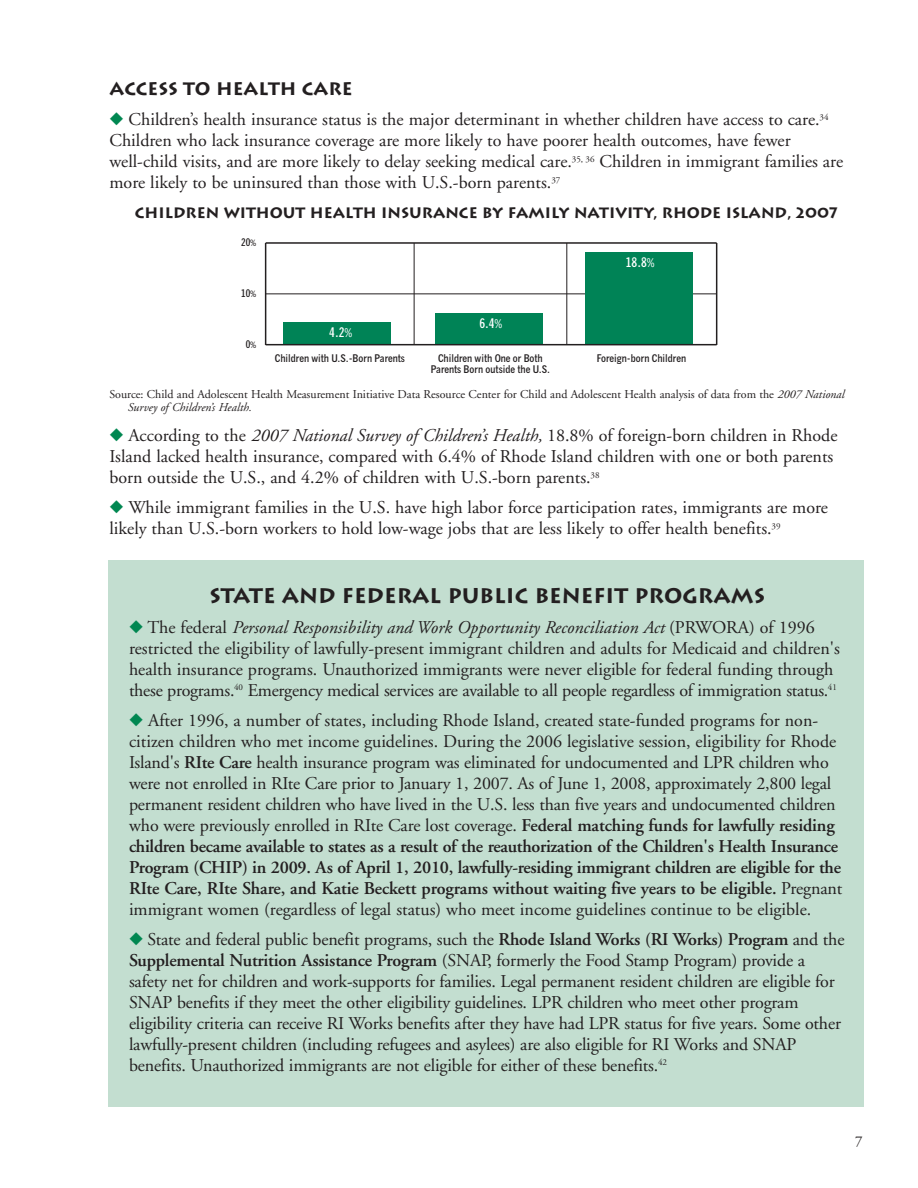
<style>
.page{position:relative;width:918px;height:1188px;background:#fff}
.page>*{position:absolute;margin:0;border:0;box-sizing:border-box;transform-origin:0 0}
.t1{font:700 21px "Lithos";color:#231f20}
.t2{font:18px/21px "Adobe Garamond";color:#231f20}
.t3{font:700 18px "Lithos";color:#231f20}
.t4{font:700 15px "Lithos";color:#231f20}
.t5{font:15px "Adobe Garamond";color:#231f20}
.t6{font:700 condensed 13.2px "News Gothic";color:#fff}
.t7{font:12px/13.5px "Adobe Garamond";color:#231f20}
.t8{font:700 condensed 10.5px/10.5px "News Gothic";color:#231f20;text-align:center}
.s1{color:#008751}
.s2{font-family:"News Got DCD";font-weight:400;font-stretch:normal}
.s3{font-weight:400;font-stretch:normal;font-size:11.25px}
.s4{font-style:italic}
.s5{font-weight:600}
</style>
<div class="page">
<div style="left:108px;top:561px;width:756px;height:546px;background:#c3ded0"></div>
<hr style="left:414px;top:243px;width:1px;height:102px;background:#231f20">
<hr style="left:567px;top:243px;width:1px;height:102px;background:#231f20">
<hr style="left:716px;top:243px;width:1px;height:102px;background:#231f20">
<hr style="left:266px;top:242px;width:451px;height:2px;background:#231f20">
<hr style="left:265px;top:243px;width:1px;height:102px;background:#231f20">
<hr style="left:266px;top:294px;width:451px;height:1px;background:#231f20">
<div style="left:283px;top:322px;width:108px;height:23px;background:#008356"></div>
<div style="left:435px;top:313px;width:107px;height:32px;background:#008356"></div>
<div style="left:585px;top:253px;width:108px;height:92px;background:#008356"></div>
<hr style="left:266px;top:344px;width:451px;height:1px;background:#231f20">
<p class="t3" style="left:110px;top:79px;width:245px">ACCESS TO HEALTH CARE</p>
<p class="t2" style="left:109px;top:111px;width:735px"><span class="s1">◆</span> Children’s health insurance status is the major determinant in whether children have access to care.<sup>34<br></sup>Children who lack insurance coverage are more likely to have poorer health outcomes, have fewer well-child visits, and are more likely to delay seeking medical care.<sup>35,</sup> <sup>36</sup> Children in immigrant families are more likely to be uninsured than those with U.S.-born parents.<sup>37</sup></p>
<p class="t4" style="left:135px;top:204px;width:704px">CHILDREN WITHOUT HEALTH INSURANCE BY FAMILY NATIVITY, RHODE ISLAND, 2007</p>
<p class="t8" style="left:241px;top:238px;width:17px">20<span class="s2">%</span></p>
<p class="t8" style="left:241px;top:288px;width:17px">10<span class="s2">%</span></p>
<p class="t8" style="left:246px;top:339px;width:12px">0<span class="s2">%</span></p>
<p class="t6" style="left:329px;top:327px;width:25px">4.2<span class="s3">%</span></p>
<p class="t6" style="left:479px;top:318px;width:25px">6.4<span class="s3">%</span></p>
<p class="t8" style="left:275px;top:354px;width:132px">Children with U.S.-Born Parents</p>
<p class="t8" style="left:431px;top:354px;width:121px">Children with One or Both<br>Parents Born outside the U.S.</p>
<p class="t6" style="left:626px;top:258px;width:30px">18.8<span class="s3">%</span></p>
<p class="t8" style="left:597px;top:354px;width:91px">Foreign-born Children</p>
<p class="t7" style="left:127px;top:388px;width:718px;text-indent:-18px">Source: Child and Adolescent Health Measurement Initiative Data Resource Center for Child and Adolescent Health analysis of data from the <span class="s4">2007 National<br>Survey of Children’s Health.</span></p>
<p class="t2" style="left:110px;top:427px;width:730px"><span class="s1">◆</span> According to the <span class="s4">2007 National Survey of Children’s Health,</span> 18.8% of foreign-born children in Rhode<br>Island lacked health insurance, compared with 6.4% of Rhode Island children with one or both parents born outside the U.S., and 4.2% of children with U.S.-born parents.<sup>38</sup></p>
<p class="t2" style="left:110px;top:499px;width:720px"><span class="s1">◆</span> While immigrant families in the U.S. have high labor force participation rates, immigrants are more likely than U.S.-born workers to hold low-wage jobs that are less likely to offer health benefits.<sup>39</sup></p>
<p class="t1" style="left:209px;top:583px;width:557px">STATE AND FEDERAL PUBLIC BENEFIT PROGRAMS</p>
<p class="t2" style="left:129px;top:618px;width:712px"><span class="s1">◆</span> The federal <span class="s4">Personal Responsibility and Work Opportunity Reconciliation Act</span> (PRWORA) of 1996 restricted the eligibility of lawfully-present immigrant children and adults for Medicaid and children's health insurance programs. Unauthorized immigrants were never eligible for federal funding through these programs.<sup>40</sup> Emergency medical services are available to all people regardless of immigration status.<sup>41</sup></p>
<p class="t2" style="left:129px;top:711px;width:715px"><span class="s1">◆</span> After 1996, a number of states, including Rhode Island, created state-funded programs for non&shy;citizen children who met income guidelines. During the 2006 legislative session, eligibility for Rhode Island's <span class="s5">RIte Care</span> health insurance program was eliminated for undocumented and LPR children who were not enrolled in RIte Care prior to January 1, 2007. As of June 1, 2008, approximately 2,800 legal permanent resident children who have lived in the U.S. less than five years and undocumented children who were previously enrolled in RIte Care lost coverage. <span class="s5">Federal matching funds for lawfully residing children became available to states as a result of the reauthorization of the Children's Health Insurance Program (CHIP) in 2009. As of April 1, 2010, lawfully-residing immigrant children are eligible for the RIte Care, RIte Share, and Katie Beckett programs without waiting five years to be eligible.</span> Pregnant immigrant women (regardless of legal status) who meet income guidelines continue to be eligible.</p>
<p class="t2" style="left:129px;top:930px;width:717px"><span class="s1">◆</span> State and federal public benefit programs, such the <span class="s5">Rhode Island Works (RI Works) Program</span> and the <span class="s5">Supplemental Nutrition Assistance Program</span> (SNAP, formerly the Food Stamp Program) provide a safety net for children and work-supports for families. Legal permanent resident children are eligible for SNAP benefits if they meet the other eligibility guidelines. LPR children who meet other program eligibility criteria can receive RI Works benefits after they have had LPR status for five years. Some other lawfully-present children (including refugees and asylees) are also eligible for RI Works and SNAP benefits. Unauthorized immigrants are not eligible for either of these benefits.<sup>42</sup></p>
<p class="t5" style="left:855px;top:1136px;width:9px">7</p>
</div>
